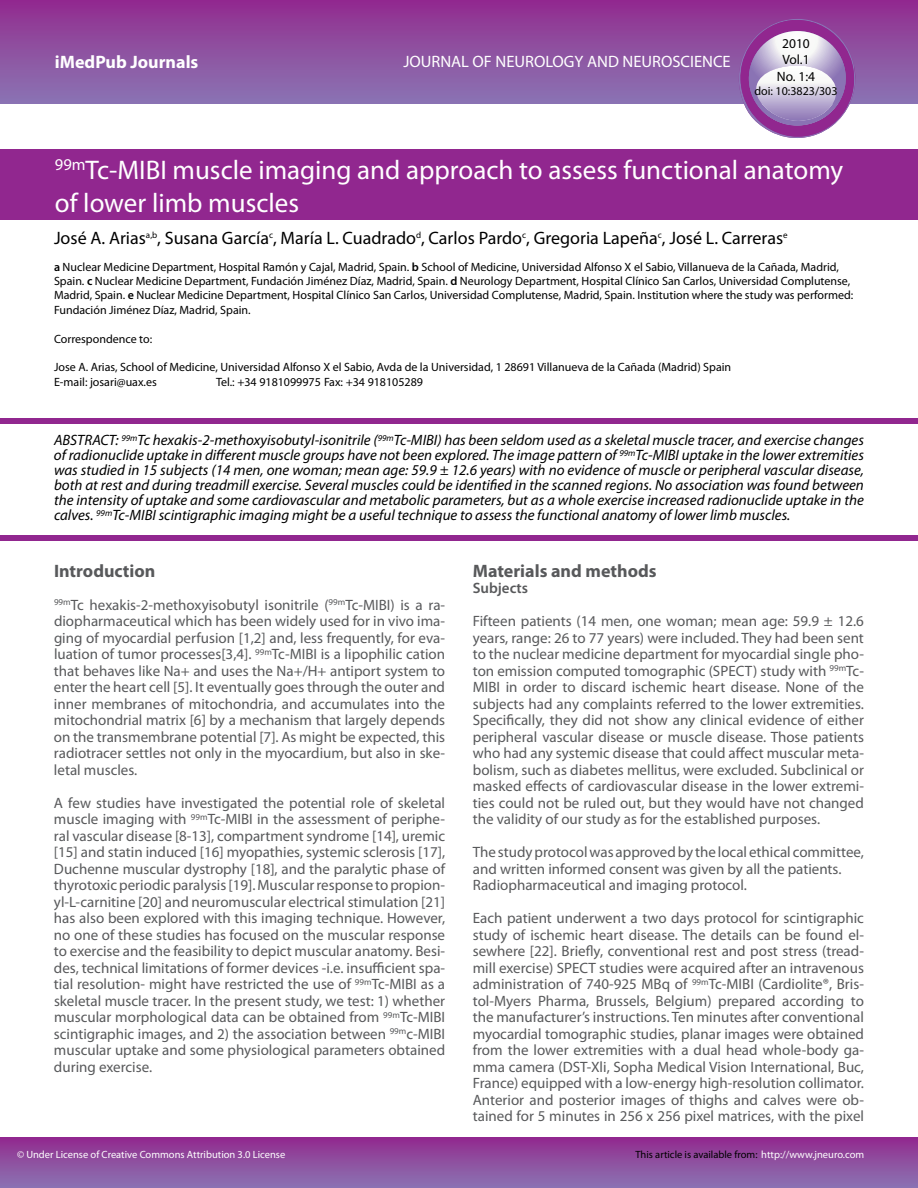
<style>
.page{position:relative;width:918px;height:1188px;background:#fff}
.page>*{position:absolute;margin:0;border:0;box-sizing:border-box;transform-origin:0 0}
.t1{font:27px/32.4px "Myriad Pro";color:#fff}
.t2{font:18px "Myriad Pro";color:#000}
.t3{font:700 18px "Myriad Pro";color:#58595b}
.t4{font:700 18px "Myriad Pro";color:#fff}
.t5{font:16.5px "Myriad Pro";color:#fff}
.t6{font:15px/16.5px "Myriad Pro";color:#58595b;text-align:justify}
.t7{font:italic 15px/15px "Myriad Pro";color:#000;text-align:justify}
.t8{font:600 15px "Myriad Pro";color:#58595b}
.t9{font:13.5px/16.2px "Myriad Pro";color:#000;text-align:center}
.t10{font:12px/14.4px "Myriad Pro";color:#000}
.t11{font:10.5px "Myriad Pro";color:#fff}
.t12{font:10.5px "Myriad Pro";color:#000}
.s1{font-weight:600}
.s2{color:#fff}
</style>
<div class="page">
<div style="left:1px;top:150px;width:917px;height:70px;background:#91278f"></div>
<div style="left:0;top:419px;width:918px;height:5px;background:#91278f"></div>
<div style="left:0;top:536px;width:918px;height:5px;background:#91278f"></div>
<div style="left:1px;top:1px;width:917px;height:102px;background:linear-gradient(to bottom,#922c8f,#8a74b3)"></div>
<svg style="left:737px;top:19px;width:120px;height:119px"></svg>
<div style="left:0;top:1138px;width:918px;height:50px;background:linear-gradient(to bottom,#922b8e,#8b73b2)"></div>
<p class="t4" style="left:55px;top:51px;width:145px">iMedPub Journals</p>
<p class="t5" style="left:403px;top:52px;width:329px">JOURNAL OF NEUROLOGY AND NEUROSCIENCE</p>
<p class="t9" style="left:777px;top:35px;width:40px">2010<br>Vol.1<br>No. 1:4</p>
<p class="t10" style="left:754px;top:84px;width:85px">doi: 10:3823/303</p>
<h1 class="t1" style="left:55px;top:154px;width:790px"><sup>99m</sup>Tc-MIBI muscle imaging and approach to assess functional anatomy of lower limb muscles</h1>
<p class="t2" style="left:54px;top:226px;width:735px">José A. Arias<sup>a,b</sup>, Susana García<sup>c</sup>, María L. Cuadrado<sup>d</sup>, Carlos Pardo<sup>c</sup>, Gregoria Lapeña<sup>c</sup>, José L. Carreras<sup>e</sup></p>
<p class="t10" style="left:54px;top:259px;width:801px"><span class="s1">a</span> Nuclear Medicine Department, Hospital Ramón y Cajal, Madrid, Spain. <span class="s1">b</span> School of Medicine, Universidad Alfonso X el Sabio, Villanueva de la Cañada, Madrid, Spain. <span class="s1">c</span> Nuclear Medicine Department, Fundación Jiménez Díaz, Madrid, Spain. <span class="s1">d</span> Neurology Department, Hospital Clínico San Carlos, Universidad Complutense, Madrid, Spain. <span class="s1">e</span> Nuclear Medicine Department, Hospital Clínico San Carlos, Universidad Complutense, Madrid, Spain. Institution where the study was performed:<br>Fundación Jiménez Díaz, Madrid, Spain.</p>
<p class="t10" style="left:54px;top:331px;width:100px">Correspondence to:</p>
<p class="t10" style="left:54px;top:360px;width:679px">Jose A. Arias, School of Medicine, Universidad Alfonso X el Sabio, Avda de la Universidad, 1 28691 Villanueva de la Cañada (Madrid) Spain<br>E-mail: josari@uax.es</p>
<p class="t10" style="left:216px;top:374px;width:209px">Tel.: +34 9181099975 Fax: +34 918105289</p>
<p class="t7" style="left:54px;top:433px;width:812px">ABSTRACT: <sup>99m</sup>Tc hexakis-2-methoxyisobutyl-isonitrile (<sup>99m</sup>Tc-MIBI) has been seldom used as a skeletal muscle tracer, and exercise changes of radionuclide uptake in different muscle groups have not been explored. The image pattern of <sup>99m</sup>Tc-MIBI uptake in the lower extremities was studied in 15 subjects (14 men, one woman; mean age: 59.9 ± 12.6 years) with no evidence of muscle or peripheral vascular disease, both at rest and during treadmill exercise. Several muscles could be identified in the scanned regions. No association was found between the intensity of uptake and some cardiovascular and metabolic parameters, but as a whole exercise increased radionuclide uptake in the calves. <sup>99m</sup>Tc-MIBI scintigraphic imaging might be a useful technique to assess the functional anatomy of lower limb muscles.</p>
<p class="t3" style="left:54px;top:559px;width:103px">Introduction</p>
<p class="t6" style="left:54px;top:596px;width:393px"><sup>99m</sup>Tc hexakis-2-methoxyisobutyl isonitrile (<sup>99m</sup>Tc-MIBI) is a ra&shy;diopharmaceutical which has been widely used for in vivo ima&shy;ging of myocardial perfusion [1,2] and, less frequently, for eva&shy;luation of tumor processes[3,4]. <sup>99m</sup>Tc-MIBI is a lipophilic cation that behaves like Na+ and uses the Na+/H+ antiport system to enter the heart cell [5]. It eventually goes through the outer and inner membranes of mitochondria, and accumulates into the mitochondrial matrix [6] by a mechanism that largely depends on the transmembrane potential [7]. As might be expected, this radiotracer settles not only in the myocardium, but also in ske&shy;letal muscles.</p>
<p class="t6" style="left:54px;top:794px;width:393px">A few studies have investigated the potential role of skeletal muscle imaging with <sup>99m</sup>Tc-MIBI in the assessment of periphe&shy;ral vascular disease [8-13], compartment syndrome [14], uremic [15] and statin induced [16] myopathies, systemic sclerosis [17], Duchenne muscular dystrophy [18], and the paralytic phase of thyrotoxic periodic paralysis [19]. Muscular response to propion&shy;yl-L-carnitine [20] and neuromuscular electrical stimulation [21] has also been explored with this imaging technique. However, no one of these studies has focused on the muscular response to exercise and the feasibility to depict muscular anatomy. Besi&shy;des, technical limitations of former devices -i.e. insufficient spa&shy;tial resolution- might have restricted the use of <sup>99m</sup>Tc-MIBI as a skeletal muscle tracer. In the present study, we test: 1) whether muscular morphological data can be obtained from <sup>99m</sup>Tc-MIBI scintigraphic images, and 2) the association between <sup>99m</sup>c-MIBI muscular uptake and some physiological parameters obtained during exercise.</p>
<p class="t3" style="left:473px;top:559px;width:185px">Materials and methods</p>
<p class="t8" style="left:473px;top:579px;width:57px">Subjects</p>
<p class="t6" style="left:473px;top:613px;width:393px">Fifteen patients (14 men, one woman; mean age: 59.9 ± 12.6 years, range: 26 to 77 years) were included. They had been sent to the nuclear medicine department for myocardial single pho&shy;ton emission computed tomographic (SPECT) study with <sup>99m</sup>Tc-MIBI in order to discard ischemic heart disease. None of the subjects had any complaints referred to the lower extremities.<br>Specifically, they did not show any clinical evidence of either peripheral vascular disease or muscle disease. Those patients who had any systemic disease that could affect muscular meta&shy;bolism, such as diabetes mellitus, were excluded. Subclinical or masked effects of cardiovascular disease in the lower extremi&shy;ties could not be ruled out, but they would have not changed the validity of our study as for the established purposes.</p>
<p class="t6" style="left:473px;top:844px;width:393px;text-align:left">The study protocol was approved by the local ethical committee, and written informed consent was given by all the patients.<br>Radiopharmaceutical and imaging protocol.</p>
<p class="t6" style="left:473px;top:910px;width:393px">Each patient underwent a two days protocol for scintigraphic study of ischemic heart disease. The details can be found el&shy;sewhere [22]. Briefly, conventional rest and post stress (tread&shy;mill exercise) SPECT studies were acquired after an intravenous administration of 740-925 MBq of <sup>99m</sup>Tc-MIBI (Cardiolite®, Bris&shy;tol-Myers Pharma, Brussels, Belgium) prepared according to the manufacturer’s instructions. Ten minutes after conventional myocardial tomographic studies, planar images were obtained from the lower extremities with a dual head whole-body ga&shy;mma camera (DST-Xli, Sopha Medical Vision International, Buc, France) equipped with a low-energy high-resolution collimator.<br>Anterior and posterior images of thighs and calves were ob&shy;tained for 5 minutes in 256 x 256 pixel matrices, with the pixel</p>
<p class="t11" style="left:17px;top:1148px;width:270px">© Under License of Creative Commons Attribution 3.0 License</p>
<p class="t12" style="left:635px;top:1148px;width:230px">This article is available from: <span class="s2">http://www.jneuro.com</span></p>
</div>
